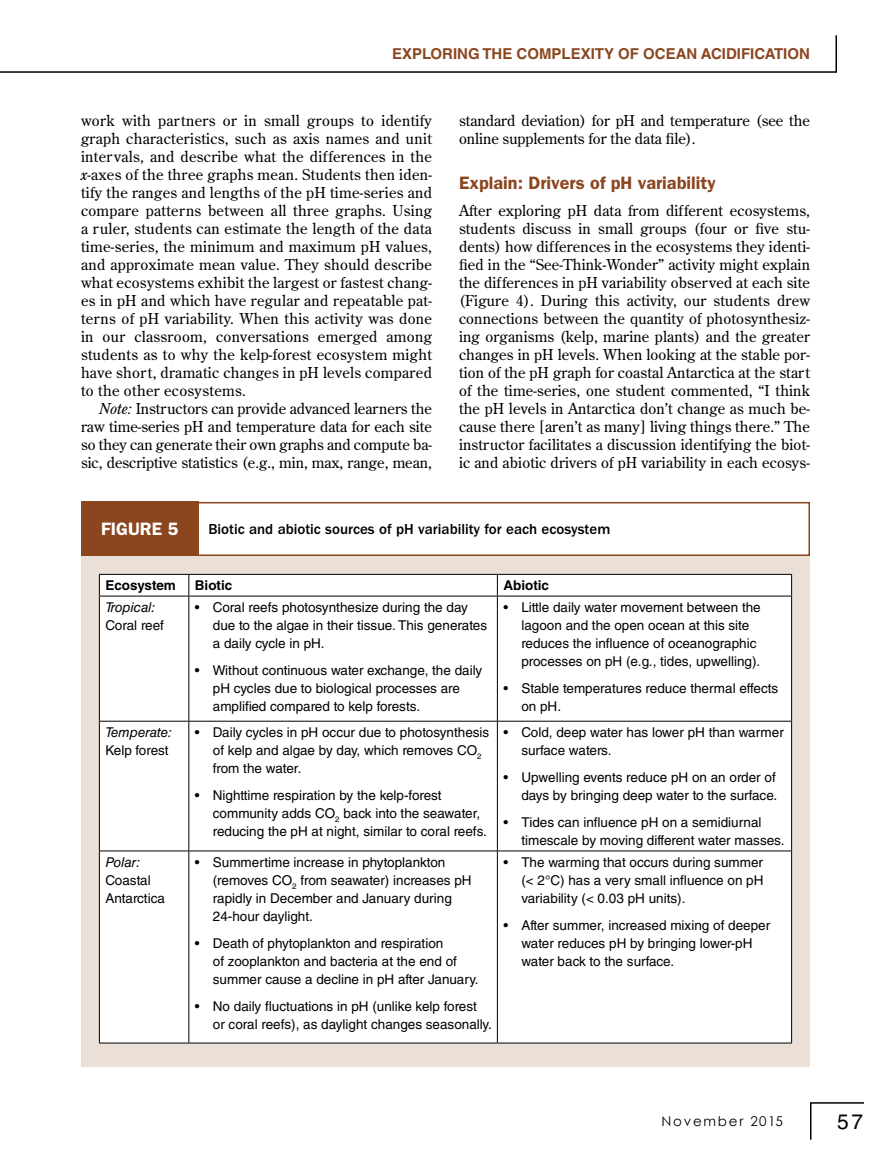
<style>
.page{position:relative;width:891px;height:1175px;background:#fff}
.page>*{position:absolute;margin:0;border:0;box-sizing:border-box;transform-origin:0 0}
.t1{font:21px "Helvetica LT Std";color:#000}
.t2{font:600 18px "ITC Franklin Gothic Std";color:#8b461f}
.t3{font:600 18px "ITC Franklin Gothic Std";color:#fff}
.t4{font:15px/18px "Century Old Style Std";color:#000;text-align:justify}
.t5{font:500 15px "ITC Franklin Gothic Std";color:#000}
.t6{font:700 15px "Helvetica LT Std";color:#8b461f}
.t7{font:13.5px/18px "Helvetica LT Std";color:#000}
.t8{font:italic 13.5px "Helvetica LT Std";color:#000}
.t9{font:700 13.5px "Helvetica LT Std";color:#000}
.t10{font:13.5px "Century Gothic";letter-spacing:.13em;color:#000}
.s1{font-style:italic}
</style>
<div class="page">
<hr style="left:0;top:71px;width:837px;height:2px;background:#000">
<hr style="left:836px;top:35px;width:1px;height:37px;background:#000">
<div style="left:81px;top:556px;width:729px;height:510px;background:#ebe0d7"></div>
<div style="left:100px;top:575px;width:691px;height:467px;background:#fff"></div>
<hr style="left:99px;top:574px;width:90px;height:1px;background:#000">
<svg style="left:99px;top:574px;width:1px;height:21px"></svg>
<hr style="left:189px;top:574px;width:308px;height:1px;background:#000">
<svg style="left:188px;top:574px;width:1px;height:21px"></svg>
<hr style="left:497px;top:574px;width:295px;height:1px;background:#000">
<svg style="left:497px;top:574px;width:1px;height:21px"></svg>
<svg style="left:791px;top:574px;width:1px;height:21px"></svg>
<hr style="left:99px;top:595px;width:90px;height:1px;background:#000">
<hr style="left:99px;top:596px;width:1px;height:125px;background:#000">
<hr style="left:189px;top:595px;width:308px;height:1px;background:#000">
<hr style="left:188px;top:596px;width:1px;height:125px;background:#000">
<hr style="left:497px;top:595px;width:295px;height:1px;background:#000">
<hr style="left:497px;top:596px;width:1px;height:125px;background:#000">
<hr style="left:791px;top:596px;width:1px;height:125px;background:#000">
<hr style="left:99px;top:721px;width:90px;height:1px;background:#000">
<hr style="left:99px;top:721px;width:1px;height:129px;background:#000">
<hr style="left:189px;top:721px;width:308px;height:1px;background:#000">
<hr style="left:188px;top:721px;width:1px;height:129px;background:#000">
<hr style="left:497px;top:721px;width:295px;height:1px;background:#000">
<hr style="left:497px;top:721px;width:1px;height:129px;background:#000">
<hr style="left:791px;top:721px;width:1px;height:129px;background:#000">
<hr style="left:99px;top:850px;width:90px;height:1px;background:#000">
<hr style="left:99px;top:851px;width:1px;height:191px;background:#000">
<hr style="left:189px;top:850px;width:308px;height:1px;background:#000">
<hr style="left:188px;top:851px;width:1px;height:191px;background:#000">
<hr style="left:497px;top:850px;width:295px;height:1px;background:#000">
<hr style="left:497px;top:851px;width:1px;height:191px;background:#000">
<hr style="left:791px;top:851px;width:1px;height:191px;background:#000">
<hr style="left:99px;top:1042px;width:90px;height:1px;background:#000">
<hr style="left:189px;top:1042px;width:308px;height:1px;background:#000">
<hr style="left:497px;top:1042px;width:295px;height:1px;background:#000">
<div style="left:81px;top:502px;width:729px;height:54px;border:2px solid #8b461f"></div>
<div style="left:81px;top:502px;width:118px;height:54px;background:#8b461f"></div>
<hr style="left:810px;top:1102px;width:54px;height:1px;background:#000">
<hr style="left:810px;top:1103px;width:2px;height:36px;background:#000">
<p class="t6" style="left:392px;top:45px;width:419px">EXPLORING THE COMPLEXITY OF OCEAN ACIDIFICATION</p>
<p class="t4" style="left:81px;top:111px;width:353px">work with partners or in small groups to identify graph characteristics, such as axis names and unit intervals, and describe what the differences in the <span class="s1">x</span>-axes of the three graphs mean. Students then iden&shy;tify the ranges and lengths of the pH time-series and compare patterns between all three graphs. Using a ruler, students can estimate the length of the data time-series, the minimum and maximum pH values, and approximate mean value. They should describe what ecosystems exhibit the largest or fastest chang&shy;es in pH and which have regular and repeatable pat&shy;terns of pH variability. When this activity was done in our classroom, conversations emerged among students as to why the kelp-forest ecosystem might have short, dramatic changes in pH levels compared to the other ecosystems.</p>
<p class="t4" style="left:81px;top:399px;width:353px;text-indent:18px"><span class="s1">Note:</span> Instructors can provide advanced learners the raw time-series pH and temperature data for each site so they can generate their own graphs and compute ba&shy;sic, descriptive statistics (e.g., min, max, range, mean,</p>
<p class="t4" style="left:459px;top:111px;width:352px">standard deviation) for pH and temperature (see the online supplements for the data file).</p>
<p class="t2" style="left:459px;top:172px;width:258px">Explain: Drivers of pH variability</p>
<p class="t4" style="left:459px;top:201px;width:353px">After exploring pH data from different ecosystems, students discuss in small groups (four or five stu&shy;dents) how differences in the ecosystems they identi&shy;fied in the “See-Think-Wonder” activity might explain the differences in pH variability observed at each site (Figure 4). During this activity, our students drew connections between the quantity of photosynthesiz&shy;ing organisms (kelp, marine plants) and the greater changes in pH levels. When looking at the stable por&shy;tion of the pH graph for coastal Antarctica at the start of the time-series, one student commented, “I think the pH levels in Antarctica don’t change as much be&shy;cause there [aren’t as many] living things there.” The instructor facilitates a discussion identifying the biot&shy;ic and abiotic drivers of pH variability in each ecosys-</p>
<p class="t3" style="left:101px;top:518px;width:79px">FIGURE 5</p>
<p class="t5" style="left:208px;top:521px;width:403px">Biotic and abiotic sources of pH variability for each ecosystem</p>
<p class="t9" style="left:105px;top:577px;width:72px">Ecosystem</p>
<p class="t9" style="left:195px;top:577px;width:39px">Biotic</p>
<p class="t9" style="left:503px;top:577px;width:47px">Abiotic</p>
<p class="t8" style="left:105px;top:599px;width:51px">Tropical:</p>
<p class="t7" style="left:105px;top:616px;width:60px">Coral reef</p>
<p class="t7" style="left:213px;top:598px;width:276px;text-indent:-18px">• Coral reefs photosynthesize during the day due to the algae in their tissue. This generates a daily cycle in pH.</p>
<p class="t7" style="left:213px;top:661px;width:271px;text-indent:-18px">• Without continuous water exchange, the daily pH cycles due to biological processes are amplified compared to kelp forests.</p>
<p class="t7" style="left:521px;top:598px;width:241px;text-indent:-18px">• Little daily water movement between the lagoon and the open ocean at this site reduces the influence of oceanographic processes on pH (e.g., tides, upwelling).</p>
<p class="t7" style="left:521px;top:679px;width:258px;text-indent:-18px">• Stable temperatures reduce thermal effects on pH.</p>
<p class="t8" style="left:105px;top:724px;width:68px">Temperate:</p>
<p class="t7" style="left:105px;top:741px;width:65px">Kelp forest</p>
<p class="t8" style="left:105px;top:854px;width:36px">Polar:</p>
<p class="t7" style="left:105px;top:871px;width:61px">Coastal<br>Antarctica</p>
<p class="t7" style="left:213px;top:723px;width:278px;text-indent:-18px">• Daily cycles in pH occur due to photosynthesis of kelp and algae by day, which removes CO<sub>2 </sub>from the water.</p>
<p class="t7" style="left:213px;top:786px;width:276px;text-indent:-18px">• Nighttime respiration by the kelp-forest community adds CO<sub>2</sub> back into the seawater, reducing the pH at night, similar to coral reefs.</p>
<p class="t7" style="left:213px;top:852px;width:260px;text-indent:-18px">• Summertime increase in phytoplankton (removes CO<sub>2</sub> from seawater) increases pH rapidly in December and January during 24-hour daylight.</p>
<p class="t7" style="left:213px;top:934px;width:267px;text-indent:-18px">• Death of phytoplankton and respiration<br>of zooplankton and bacteria at the end of summer cause a decline in pH after January.</p>
<p class="t7" style="left:213px;top:997px;width:280px;text-indent:-18px">• No daily fluctuations in pH (unlike kelp forest or coral reefs), as daylight changes seasonally.</p>
<p class="t7" style="left:521px;top:723px;width:264px;text-indent:-18px">• Cold, deep water has lower pH than warmer surface waters.</p>
<p class="t7" style="left:503px;top:768px;width:276px;text-align:right">• Upwelling events reduce pH on an order of days by bringing deep water to the surface.</p>
<p class="t7" style="left:521px;top:813px;width:265px;text-indent:-18px">• Tides can influence pH on a semidiurnal timescale by moving different water masses.</p>
<p class="t7" style="left:521px;top:852px;width:244px;text-align:justify;text-indent:-18px">• The warming that occurs during summer (&lt; 2°C) has a very small influence on pH variability (&lt; 0.03 pH units).</p>
<p class="t7" style="left:521px;top:915px;width:250px;text-indent:-18px">• After summer, increased mixing of deeper water reduces pH by bringing lower-pH water back to the surface.</p>
<p class="t10" style="left:661px;top:1112px;width:123px">November 2015</p>
<h1 class="t1" style="left:837px;top:1108px;width:28px">57</h1>
</div>
